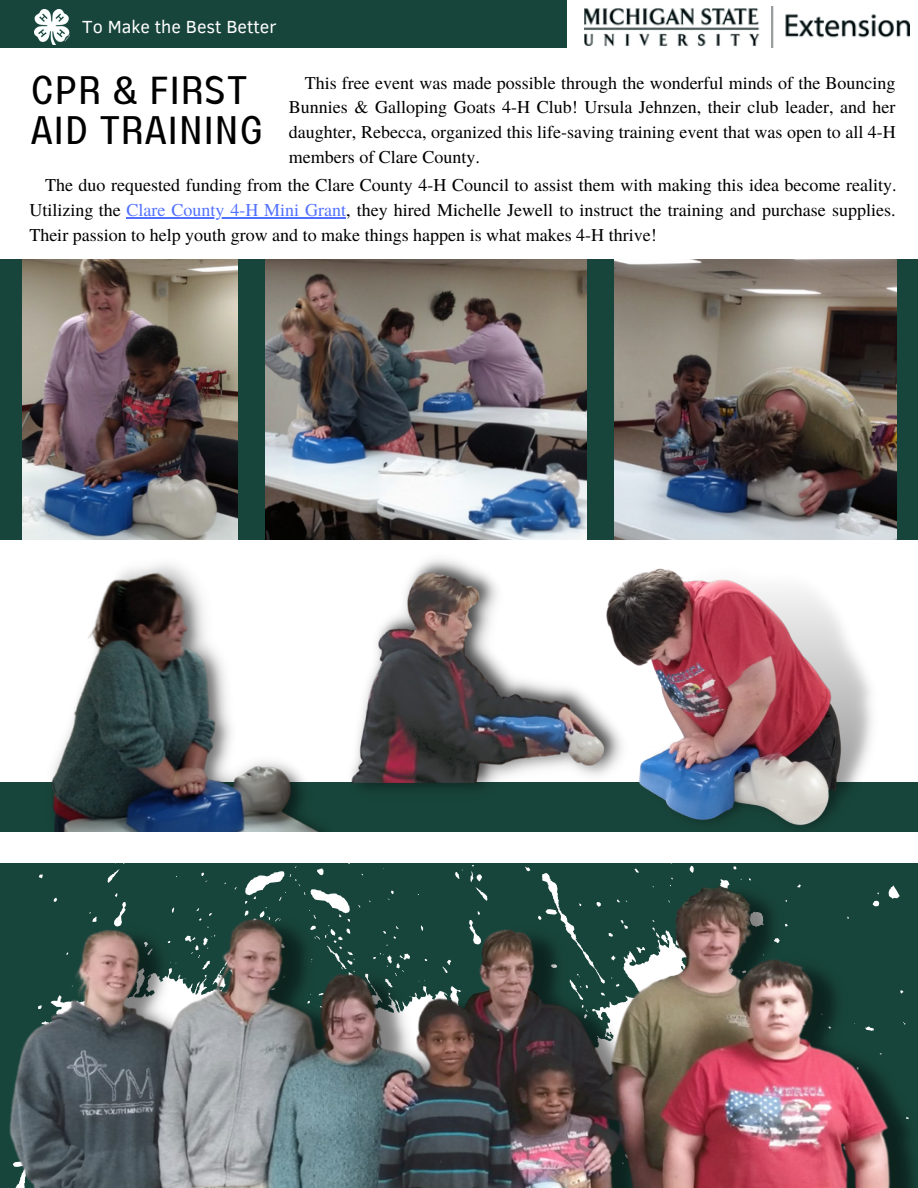
<style>
.page{position:relative;width:918px;height:1188px;background:#fff}
.page>*{position:absolute;margin:0;border:0;box-sizing:border-box;transform-origin:0 0}
.t1{font:39px/39.3px "Lazord";letter-spacing:.03em;color:#000}
.t2{font:18px/24.8px "Te X Gyre Termes";color:#000;text-align:justify}
.t3{font:18px "Clear Sans";color:#fff}
.s1{color:#5271ff}
</style>
<div class="page">
<div style="left:0;top:259px;width:918px;height:280px;background:#18453b"></div>
<img style="left:22px;top:259px;width:215px;height:280px">
<img style="left:266px;top:259px;width:320px;height:280px">
<img style="left:615px;top:259px;width:281px;height:280px">
<div style="left:0;top:0;width:567px;height:48px;background:#18453b"></div>
<img style="left:584px;top:6px;width:325px;height:42px">
<img style="left:34px;top:9px;width:35px;height:35px">
<div style="left:585px;top:863px;width:324px;height:15px;background:#18453b"></div>
<div style="left:9px;top:863px;width:210px;height:15px;background:#18453b"></div>
<div style="left:219px;top:863px;width:366px;height:15px;background:#18453b"></div>
<img style="left:9px;top:878px;width:909px;height:310px">
<div style="left:0;top:782px;width:918px;height:60px;background:#18453b"></div>
<img style="left:606px;top:568px;width:274px;height:265px">
<img style="left:44px;top:564px;width:290px;height:300px">
<div style="left:0;top:833px;width:918px;height:30px;background:#fff"></div>
<img style="left:351px;top:559px;width:280px;height:246px">
<hr style="left:127px;top:217px;width:219px;height:1px;background:#5271ff">
<p class="t3" style="left:82px;top:13px;width:196px">To Make the Best Better</p>
<h1 class="t1" style="left:31px;top:76px;width:234px">CPR &amp; FIRST<br>AID TRAINING</h1>
<p class="t2" style="left:289px;top:69px;width:609px;text-indent:16px">This free event was made possible through the wonderful minds of the Bouncing Bunnies &amp; Galloping Goats 4-H Club! Ursula Jehnzen, their club leader, and her daughter, Rebecca, organized this life-saving training event that was open to all 4-H members of Clare County.</p>
<p class="t2" style="left:29px;top:172px;width:869px;text-indent:16px">The duo requested funding from the Clare County 4-H Council to assist them with making this idea become reality.<br>Utilizing the <span class="s1">Clare County 4-H Mini Grant</span>, they hired Michelle Jewell to instruct the training and purchase supplies.<br>Their passion to help youth grow and to make things happen is what makes 4-H thrive!</p>
</div>
